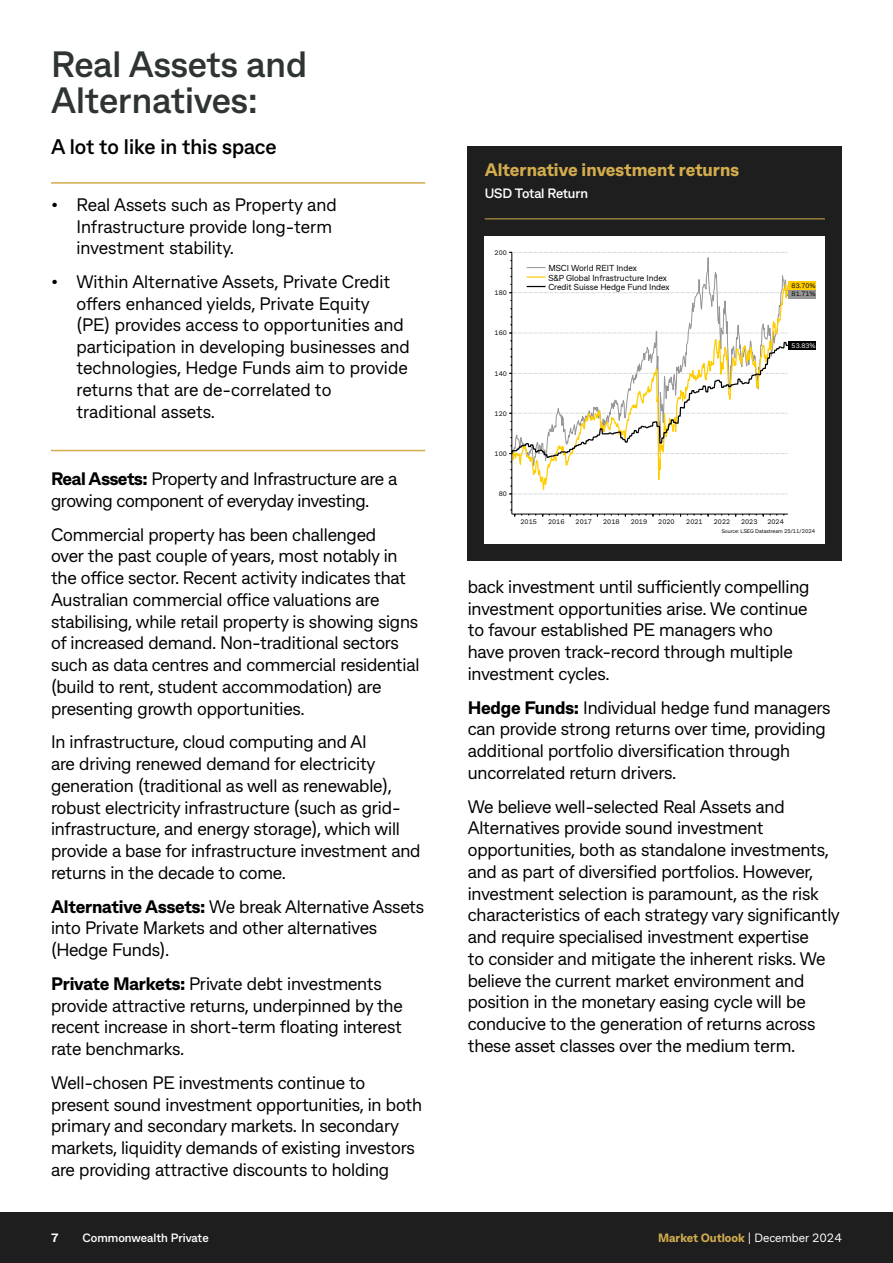
<style>
.page{position:relative;width:893px;height:1263px;background:#fff}
.page>*{position:absolute;margin:0;border:0;box-sizing:border-box;transform-origin:0 0}
.t1{font:700 36.3px/36px "CBA Beacon Sans";color:#2e3434}
.H3_-_Sub{font:700 21px "CBA Beacon Sans";color:#000}
.t2{font:18px/21.8px "CBA Beacon Sans";letter-spacing:-.01em;color:#000}
.t3{font:800 18px "CBA Beacon Sans";color:#d2ac4d}
.t4{font:700 13.5px "CBA Beacon Sans";letter-spacing:-.015em;color:#fff}
.t5{font:800 12px "CBA Beacon Sans";color:#d2ac4d}
.t6{font:700 12px "CBA Beacon Sans";color:#fff}
.t7{font:800 12px "CBA Beacon Sans";color:#fff}
.t8{font:8.7px/9.4px "CBA Beacon Sans";color:#000}
.t9{font:6.6px "CBA Beacon Sans";color:#000}
.t10{font:6.6px "CBA Beacon Sans";color:#fff}
.t11{font:5.4px "CBA Beacon Sans";color:#000}
.s1{font-weight:800}
.s2{font-weight:400;color:#fff}
</style>
<div class="page">
<hr style="left:51px;top:182px;width:374px;height:2px;background:#d2ac4d">
<hr style="left:51px;top:450px;width:374px;height:1px;background:#d2ac4d">
<div style="left:468px;top:146px;width:374px;height:414px;background:#1e1e1e"></div>
<hr style="left:485px;top:218px;width:340px;height:1px;background:#d2ac4d">
<div style="left:485px;top:236px;width:340px;height:308px;background:#fff"></div>
<svg style="left:513px;top:272px;width:275px;height:242px"></svg>
<hr style="left:512px;top:514px;width:276px;height:1px;background:#000">
<hr style="left:512px;top:252px;width:1px;height:262px;background:#000">
<svg style="left:509px;top:494px;width:279px;height:1px"></svg>
<svg style="left:509px;top:333px;width:279px;height:1px"></svg>
<svg style="left:509px;top:252px;width:279px;height:1px"></svg>
<svg style="left:511px;top:510px;width:4px;height:6px"></svg>
<svg style="left:509px;top:341px;width:279px;height:122px"></svg>
<div style="left:788px;top:290px;width:27px;height:8px;background:#969696"></div>
<div style="left:788px;top:281px;width:27px;height:9px;background:#fc0"></div>
<div style="left:788px;top:342px;width:27px;height:8px;background:#000"></div>
<svg style="left:527px;top:267px;width:19px;height:1px"></svg>
<svg style="left:527px;top:276px;width:19px;height:2px"></svg>
<svg style="left:509px;top:284px;width:279px;height:9px"></svg>
<div style="left:0;top:1212px;width:893px;height:51px;background:#1e1e1e"></div>
<h2 class="t1" style="left:51px;top:45px;width:257px">Real Assets and<br>Alternatives:</h2>
<h3 class="H3_-_Sub" style="left:51px;top:132px;width:227px">A lot to like in this space</h3>
<p class="t2" style="left:77px;top:193px;width:262px;text-indent:-26px">• Real Assets such as Property and<br>Infrastructure provide long-term investment stability.</p>
<p class="t2" style="left:77px;top:270px;width:335px;text-indent:-26px">• Within Alternative Assets, Private Credit offers enhanced yields, Private Equity<br>(PE) provides access to opportunities and participation in developing businesses and technologies, Hedge Funds aim to provide returns that are de-correlated to traditional assets.</p>
<p class="t2" style="left:51px;top:467px;width:348px"><span class="s1">Real Assets:</span> Property and Infrastructure are a growing component of everyday investing.</p>
<p class="t2" style="left:51px;top:523px;width:370px">Commercial property has been challenged<br>over the past couple of years, most notably in the office sector. Recent activity indicates that Australian commercial office valuations are stabilising, while retail property is showing signs of increased demand. Non-traditional sectors such as data centres and commercial residential (build to rent, student accommodation) are presenting growth opportunities.</p>
<p class="t2" style="left:51px;top:730px;width:371px">In infrastructure, cloud computing and AI<br>are driving renewed demand for electricity generation (traditional as well as renewable), robust electricity infrastructure (such as grid&shy;infrastructure, and energy storage), which will provide a base for infrastructure investment and returns in the decade to come.</p>
<p class="t2" style="left:51px;top:895px;width:374px"><span class="s1">Alternative Assets:</span> We break Alternative Assets into Private Markets and other alternatives (Hedge Funds).</p>
<p class="t2" style="left:51px;top:972px;width:353px"><span class="s1">Private Markets:</span> Private debt investments provide attractive returns, underpinned by the recent increase in short-term floating interest rate benchmarks.</p>
<p class="t2" style="left:51px;top:1071px;width:372px">Well-chosen PE investments continue to present sound investment opportunities, in both primary and secondary markets. In secondary markets, liquidity demands of existing investors are providing attractive discounts to holding</p>
<h4 class="t3" style="left:485px;top:158px;width:256px">Alternative investment returns</h4>
<h4 class="t4" style="left:485px;top:184px;width:105px">USD Total Return</h4>
<p class="t9" style="left:495px;top:248px;width:14px">200</p>
<p class="t9" style="left:495px;top:288px;width:14px">180</p>
<p class="t9" style="left:495px;top:329px;width:14px">160</p>
<p class="t9" style="left:495px;top:369px;width:14px">140</p>
<p class="t9" style="left:495px;top:409px;width:14px">120</p>
<p class="t9" style="left:495px;top:449px;width:14px">100</p>
<p class="t9" style="left:499px;top:490px;width:10px">80</p>
<p class="t8" style="left:548px;top:263px;width:123px">MSCI World REIT Index<br>S&amp;P Global Infrastructure Index<br>Credit Suisse Hedge Fund Index</p>
<p class="t9" style="left:792px;top:281px;width:26px">83.70%</p>
<p class="t9" style="left:792px;top:290px;width:26px">81.71%</p>
<p class="t10" style="left:792px;top:341px;width:26px">53.83%</p>
<p class="t9" style="left:520px;top:517px;width:18px">2015</p>
<p class="t9" style="left:548px;top:517px;width:18px">2016</p>
<p class="t9" style="left:576px;top:517px;width:18px">2017</p>
<p class="t9" style="left:603px;top:517px;width:18px">2018</p>
<p class="t9" style="left:631px;top:517px;width:18px">2019</p>
<p class="t9" style="left:658px;top:517px;width:18px">2020</p>
<p class="t9" style="left:686px;top:517px;width:18px">2021</p>
<p class="t9" style="left:714px;top:517px;width:18px">2022</p>
<p class="t9" style="left:741px;top:517px;width:18px">2023</p>
<p class="t9" style="left:767px;top:517px;width:18px">2024</p>
<p class="t11" style="left:722px;top:528px;width:95px">Source: LSEG Datastream 25/11/2024</p>
<p class="t2" style="left:468px;top:575px;width:343px">back investment until sufficiently compelling investment opportunities arise. We continue to favour established PE managers who have proven track-record through multiple investment cycles.</p>
<p class="t2" style="left:468px;top:696px;width:364px"><span class="s1">Hedge Funds:</span> Individual hedge fund managers can provide strong returns over time, providing additional portfolio diversification through uncorrelated return drivers.</p>
<p class="t2" style="left:468px;top:795px;width:373px">We believe well-selected Real Assets and Alternatives provide sound investment opportunities, both as standalone investments, and as part of diversified portfolios. However, investment selection is paramount, as the risk characteristics of each strategy vary significantly and require specialised investment expertise<br>to consider and mitigate the inherent risks. We believe the current market environment and position in the monetary easing cycle will be conducive to the generation of returns across these asset classes over the medium term.</p>
<p class="t7" style="left:51px;top:1229px;width:9px">7</p>
<p class="t6" style="left:83px;top:1229px;width:128px">Commonwealth Private</p>
<p class="t5" style="left:658px;top:1229px;width:185px">Market Outlook <span class="s2">| December 2024</span></p>
</div>
